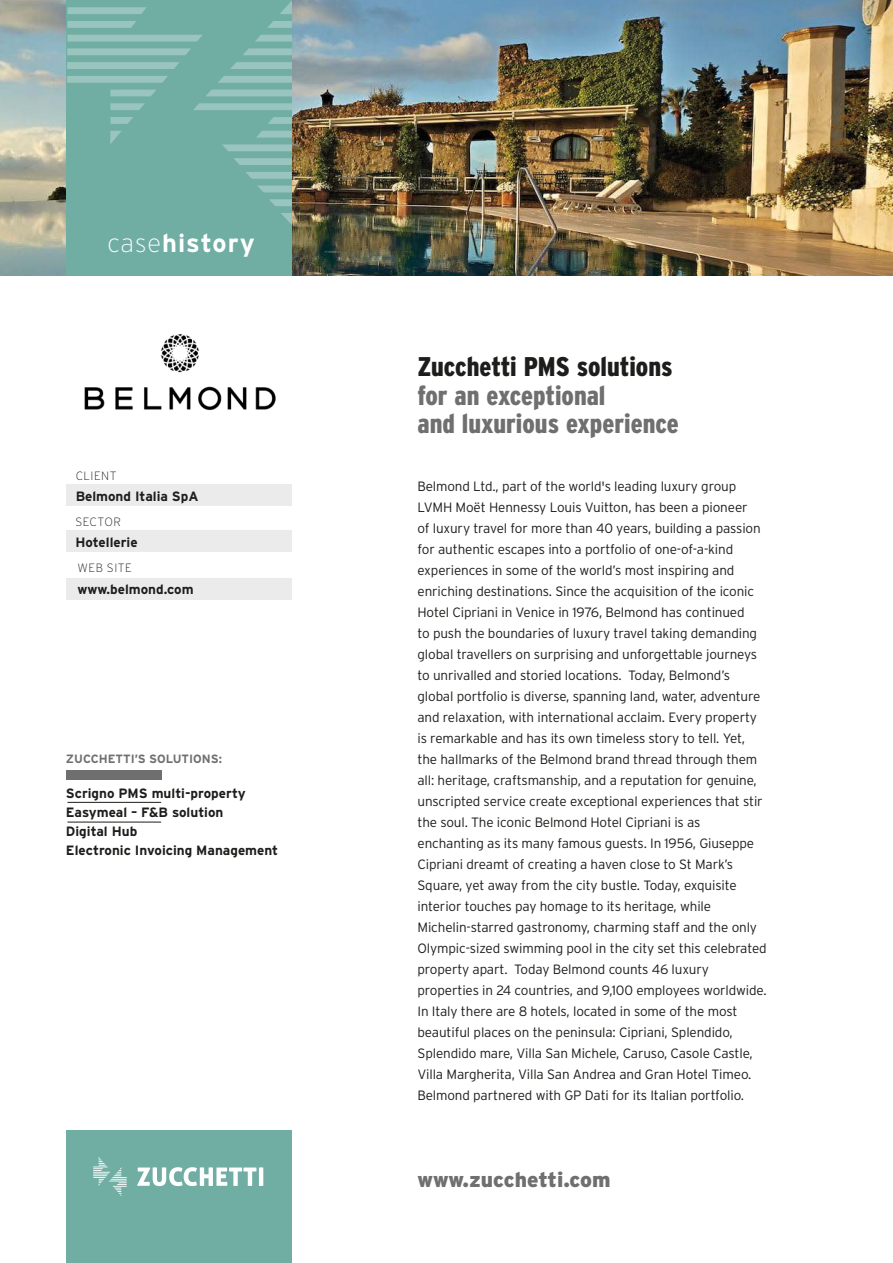
<style>
.page{position:relative;width:893px;height:1263px;background:#fff}
.page>*{position:absolute;margin:0;border:0;box-sizing:border-box;transform-origin:0 0}
.t1{font:900 27px/28.5px "Interstate Condensed";color:#706f6f}
.t2{font:900 27px "Interstate Condensed";color:#1d1d1b}
.t3{font:700 25.5px "Interstate";letter-spacing:.04em;color:#fff}
.t4{font:900 21px "Interstate";color:#706f6f}
.t5{font:300 13.5px/21px "Interstate";letter-spacing:-.01em;color:#1d1d1b}
.t6{font:700 13.5px/19.2px "Interstate";color:#1d1d1b}
.t7{font:700 12px "Interstate";color:#706f6f}
.t8{font:200 12px "Interstate";letter-spacing:.04em;color:#1d1d1b}
.s1{font-weight:200}
</style>
<div class="page">
<img style="left:0;top:0;width:893px;height:275px">
<div style="left:67px;top:0;width:225px;height:275px;background:#70ada3"></div>
<div style="left:67px;top:1131px;width:225px;height:132px;background:#70ada3"></div>
<div style="left:67px;top:531px;width:225px;height:21px;background:#ebebeb"></div>
<div style="left:67px;top:578px;width:225px;height:21px;background:#ebebeb"></div>
<div style="left:67px;top:485px;width:225px;height:21px;background:#ebebeb"></div>
<svg style="left:137px;top:1167px;width:126px;height:19px"></svg>
<svg style="left:93px;top:1157px;width:34px;height:39px"></svg>
<svg style="left:255px;top:35px;width:37px;height:7px"></svg>
<svg style="left:243px;top:48px;width:49px;height:7px"></svg>
<svg style="left:267px;top:21px;width:25px;height:7px"></svg>
<svg style="left:67px;top:35px;width:135px;height:7px"></svg>
<svg style="left:67px;top:21px;width:69px;height:7px"></svg>
<svg style="left:67px;top:62px;width:113px;height:7px"></svg>
<svg style="left:280px;top:1px;width:12px;height:13px"></svg>
<svg style="left:110px;top:117px;width:23px;height:7px"></svg>
<svg style="left:230px;top:62px;width:62px;height:7px"></svg>
<svg style="left:256px;top:131px;width:36px;height:7px"></svg>
<svg style="left:222px;top:144px;width:70px;height:7px"></svg>
<svg style="left:268px;top:117px;width:24px;height:7px"></svg>
<svg style="left:193px;top:103px;width:99px;height:7px"></svg>
<svg style="left:218px;top:76px;width:74px;height:7px"></svg>
<svg style="left:246px;top:172px;width:46px;height:7px"></svg>
<svg style="left:206px;top:90px;width:86px;height:6px"></svg>
<svg style="left:281px;top:213px;width:11px;height:12px"></svg>
<svg style="left:67px;top:48px;width:124px;height:7px"></svg>
<svg style="left:110px;top:103px;width:35px;height:7px"></svg>
<svg style="left:269px;top:199px;width:23px;height:7px"></svg>
<svg style="left:67px;top:7px;width:79px;height:7px"></svg>
<svg style="left:110px;top:90px;width:46px;height:6px"></svg>
<svg style="left:258px;top:186px;width:34px;height:6px"></svg>
<svg style="left:67px;top:76px;width:101px;height:7px"></svg>
<svg style="left:110px;top:131px;width:11px;height:13px"></svg>
<svg style="left:234px;top:158px;width:58px;height:7px"></svg>
<div style="left:66px;top:770px;width:95px;height:10px;background:#706f6f"></div>
<hr style="left:67px;top:802px;width:94px;height:1px;background:#1d1d1b">
<hr style="left:67px;top:822px;width:94px;height:1px;background:#1d1d1b">
<img style="left:84px;top:334px;width:192px;height:76px">
<h2 class="t3" style="left:107px;top:229px;width:149px"><span class="s1">case</span>history</h2>
<h1 class="t2" style="left:417px;top:352px;width:257px">Zucchetti PMS solutions</h1>
<h1 class="t1" style="left:417px;top:381px;width:263px">for an exceptional<br>and luxurious experience</h1>
<p class="t8" style="left:76px;top:469px;width:42px">CLIENT</p>
<p class="t6" style="left:76px;top:487px;width:124px">Belmond Italia SpA</p>
<p class="t5" style="left:417px;top:475px;width:351px">Belmond Ltd., part of the world's leading luxury group LVMH Moët Hennessy Louis Vuitton, has been a pioneer<br>of luxury travel for more than 40 years, building a passion for authentic escapes into a portfolio of one-of-a-kind experiences in some of the world’s most inspiring and enriching destinations. Since the acquisition of the iconic Hotel Cipriani in Venice in 1976, Belmond has continued<br>to push the boundaries of luxury travel taking demanding global travellers on surprising and unforgettable journeys to unrivalled and storied locations. Today, Belmond’s global portfolio is diverse, spanning land, water, adventure and relaxation, with international acclaim. Every property is remarkable and has its own timeless story to tell. Yet, the hallmarks of the Belmond brand thread through them all: heritage, craftsmanship, and a reputation for genuine, unscripted service create exceptional experiences that stir the soul. The iconic Belmond Hotel Cipriani is as enchanting as its many famous guests. In 1956, Giuseppe Cipriani dreamt of creating a haven close to St Mark’s Square, yet away from the city bustle. Today, exquisite interior touches pay homage to its heritage, while Michelin-starred gastronomy, charming staff and the only Olympic-sized swimming pool in the city set this celebrated property apart. Today Belmond counts 46 luxury properties in 24 countries, and 9,100 employees worldwide.<br>In Italy there are 8 hotels, located in some of the most beautiful places on the peninsula: Cipriani, Splendido, Splendido mare, Villa San Michele, Caruso, Casole Castle, Villa Margherita, Villa San Andrea and Gran Hotel Timeo.<br>Belmond partnered with GP Dati for its Italian portfolio.</p>
<p class="t8" style="left:75px;top:515px;width:47px">SECTOR</p>
<p class="t6" style="left:75px;top:532px;width:64px">Hotellerie</p>
<p class="t8" style="left:78px;top:562px;width:56px">WEB SITE</p>
<p class="t6" style="left:78px;top:579px;width:118px">www.belmond.com</p>
<p class="t7" style="left:66px;top:752px;width:158px">ZUCCHETTI’S SOLUTIONS:</p>
<p class="t6" style="left:66px;top:783px;width:214px">Scrigno PMS multi-property<br>Easymeal – F&amp;B solution<br>Digital Hub<br>Electronic Invoicing Management</p>
<h3 class="t4" style="left:417px;top:1167px;width:195px">www.zucchetti.com</h3>
</div>
